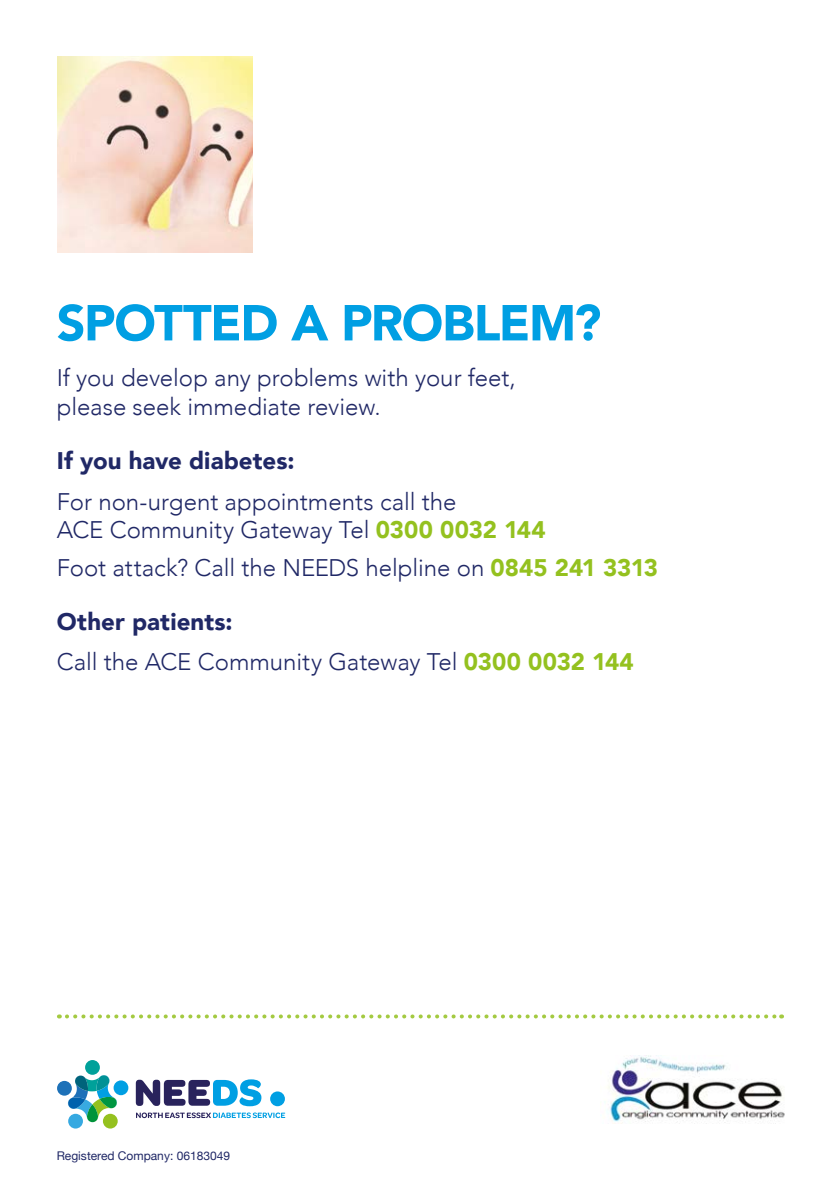
<style>
.page{position:relative;width:840px;height:1191px;background:#fff}
.page>*{position:absolute;margin:0;border:0;box-sizing:border-box;transform-origin:0 0}
.t1{font:900 50px "Avenir";letter-spacing:-.025em;color:#009fe3}
.t2{font:300 24px/28.8px "Avenir";color:#202866}
.t3{font:900 24px "Avenir";color:#202866}
.t4{font:12px "Helvetica Neue";color:#202866}
.s1{font-weight:900;color:#94c11f}
.s2{font-weight:900}
</style>
<div class="page">
<svg style="left:67px;top:1014px;width:714px;height:4px"></svg>
<svg style="left:136px;top:1079px;width:125px;height:27px"></svg>
<svg style="left:136px;top:1112px;width:149px;height:6px"></svg>
<div style="left:270px;top:1091px;width:15px;height:15px;background:#009fe3;border-radius:50%"></div>
<svg style="left:68px;top:1075px;width:49px;height:47px"></svg>
<div style="left:85px;top:1060px;width:15px;height:14px;background:#00a19a;border-radius:50%"></div>
<div style="left:113px;top:1080px;width:15px;height:15px;background:#009fe3;border-radius:50%"></div>
<div style="left:103px;top:1113px;width:15px;height:15px;background:#95c11f;border-radius:50%"></div>
<div style="left:68px;top:1113px;width:15px;height:15px;background:#36a9e1;border-radius:50%"></div>
<div style="left:57px;top:1080px;width:15px;height:15px;background:#1d71b8;border-radius:50%"></div>
<img style="left:608px;top:1055px;width:177px;height:69px">
<img style="left:57px;top:57px;width:195px;height:195px">
<h1 class="t1" style="left:57px;top:280px;width:546px">SPOTTED A PROBLEM?</h1>
<p class="t2" style="left:57px;top:363px;width:460px">If you develop any problems with your feet, please seek immediate review.</p>
<p class="t3" style="left:57px;top:440px;width:239px">If you have diabetes:</p>
<p class="t2" style="left:57px;top:487px;width:490px">For non-urgent appointments call the<br>ACE Community Gateway Tel <span class="s1">0300 0032 144</span></p>
<p class="t2" style="left:57px;top:553px;width:602px">Foot attack? Call the NEEDS helpline on <span class="s1">0845 241 3313</span></p>
<p class="t2" style="left:57px;top:601px;width:578px;line-height:40.2px"><span class="s2">Other patients:<br></span>Call the ACE Community Gateway Tel <span class="s1">0300 0032 144</span></p>
<p class="t4" style="left:57px;top:1147px;width:175px">Registered Company: 06183049</p>
</div>
